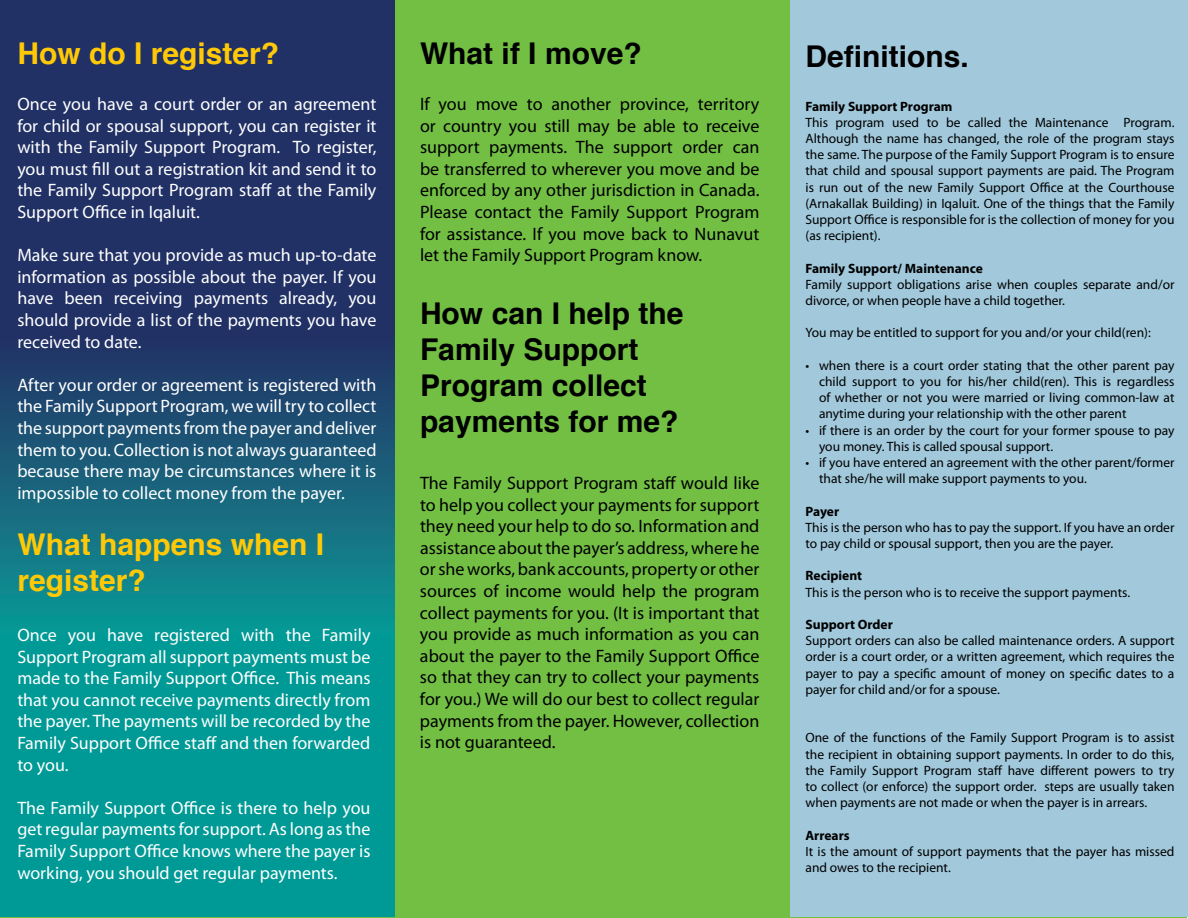
<style>
.page{position:relative;width:1188px;height:918px;background:#fff}
.page>*{position:absolute;margin:0;border:0;box-sizing:border-box;transform-origin:0 0}
.t1{font:700 30px/36px "Helvetica";color:#000}
.t2{font:700 30px/36px "Helvetica";color:#ffc907}
.t3{font:18px/21.6px "Myriad Pro";color:#fff;text-align:justify}
.t4{font:18px/21.6px "Myriad Pro";color:#000;text-align:justify}
.t5{font:13.5px/16.2px "Myriad Pro";color:#000}
.t6{font:700 13.5px "Myriad Pro";color:#000}
</style>
<div class="page">
<div style="left:0;top:0;width:1187px;height:918px;background:#72bf44"></div>
<svg style="left:0;top:0;width:395px;height:916px;background:#13617b"></svg>
<div style="left:791px;top:0;width:397px;height:916px;background:#a1c8db"></div>
<h1 class="t2" style="left:17px;top:33px;width:263px">How do I register?</h1>
<p class="t3" style="left:17px;top:93px;width:361px">Once you have a court order or an agreement for child or spousal support, you can register it with the Family Support Program. To register, you must fill out a registration kit and send it to the Family Support Program staff at the Family Support Office in Iqaluit.</p>
<h2 class="t3" style="left:17px;top:244px;width:361px">Make sure that you provide as much up-to-date information as possible about the payer. If you have been receiving payments already, you should provide a list of the payments you have received to date.</h2>
<p class="t3" style="left:17px;top:374px;width:361px">After your order or agreement is registered with the Family Support Program, we will try to collect the support payments from the payer and deliver them to you. Collection is not always guaranteed because there may be circumstances where it is impossible to collect money from the payer.</p>
<h1 class="t2" style="left:17px;top:525px;width:308px">What happens when I register?</h1>
<p class="t3" style="left:17px;top:624px;width:355px">Once you have registered with the Family Support Program all support payments must be made to the Family Support Office. This means that you cannot receive payments directly from the payer. The payments will be recorded by the Family Support Office staff and then forwarded to you.</p>
<h2 class="t3" style="left:17px;top:797px;width:355px">The Family Support Office is there to help you get regular payments for support. As long as the Family Support Office knows where the payer is working, you should get regular payments.</h2>
<h1 class="t1" style="left:420px;top:33px;width:223px">What if I move?</h1>
<h1 class="t1" style="left:806px;top:36px;width:165px">Definitions.</h1>
<p class="t4" style="left:420px;top:93px;width:341px">If you move to another province, territory or country you still may be able to receive support payments. The support order can be transferred to wherever you move and be enforced by any other jurisdiction in Canada.<br>Please contact the Family Support Program for assistance. If you move back to Nunavut let the Family Support Program know.</p>
<p class="t6" style="left:805px;top:97px;width:148px">Family Support Program</p>
<p class="t5" style="left:805px;top:114px;width:371px;text-align:justify">This program used to be called the Maintenance Program.<br>Although the name has changed, the role of the program stays the same. The purpose of the Family Support Program is to ensure that child and spousal support payments are paid. The Program is run out of the new Family Support Office at the Courthouse (Arnakallak Building) in Iqaluit. One of the things that the Family Support Office is responsible for is the collection of money for you (as recipient).</p>
<p class="t6" style="left:806px;top:259px;width:179px">Family Support/ Maintenance</p>
<p class="t5" style="left:806px;top:276px;width:371px">Family support obligations arise when couples separate and/or divorce, or when people have a child together.</p>
<p class="t5" style="left:806px;top:325px;width:347px">You may be entitled to support for you and/or your child(ren):</p>
<p class="t5" style="left:819px;top:357px;width:357px;text-align:justify;text-indent:-14px">• when there is a court order stating that the other parent pay child support to you for his/her child(ren). This is regardless of whether or not you were married or living common-law at anytime during your relationship with the other parent</p>
<p class="t5" style="left:819px;top:422px;width:357px;text-indent:-14px">• if there is an order by the court for your former spouse to pay you money. This is called spousal support.</p>
<p class="t5" style="left:819px;top:454px;width:357px;text-indent:-13px">• if you have entered an agreement with the other parent/former that she/he will make support payments to you.</p>
<p class="t6" style="left:806px;top:502px;width:35px">Payer</p>
<p class="t5" style="left:806px;top:519px;width:370px">This is the person who has to pay the support. If you have an order to pay child or spousal support, then you are the payer.</p>
<p class="t6" style="left:806px;top:567px;width:58px">Recipient</p>
<p class="t5" style="left:806px;top:584px;width:326px">This is the person who is to receive the support payments.</p>
<p class="t6" style="left:806px;top:616px;width:89px">Support Order</p>
<p class="t5" style="left:805px;top:632px;width:371px;text-align:justify">Support orders can also be called maintenance orders. A support order is a court order, or a written agreement, which requires the payer to pay a specific amount of money on specific dates to a payer for child and/or for a spouse.</p>
<p class="t5" style="left:805px;top:730px;width:371px;text-align:justify">One of the functions of the Family Support Program is to assist the recipient in obtaining support payments. In order to do this, the Family Support Program staff have different powers to try to collect (or enforce) the support order. steps are usually taken when payments are not made or when the payer is in arrears.</p>
<p class="t6" style="left:805px;top:826px;width:46px">Arrears</p>
<p class="t5" style="left:805px;top:843px;width:371px">It is the amount of support payments that the payer has missed and owes to the recipient.</p>
<h1 class="t1" style="left:420px;top:294px;width:265px">How can I help the<br>Family Support<br>Program collect payments for me?</h1>
<p class="t4" style="left:420px;top:472px;width:341px">The Family Support Program staff would like to help you collect your payments for support they need your help to do so. Information and assistance aboutthepayer’s address,wherehe or she works, bank accounts, property or other sources of income would help the program collect payments for you. (It is important that you provide as much information as you can about the payer to the Family Support Office so that they can try to collect your payments for you.) We will do our best to collect regular payments from the payer. However, collection is not guaranteed.</p>
</div>
